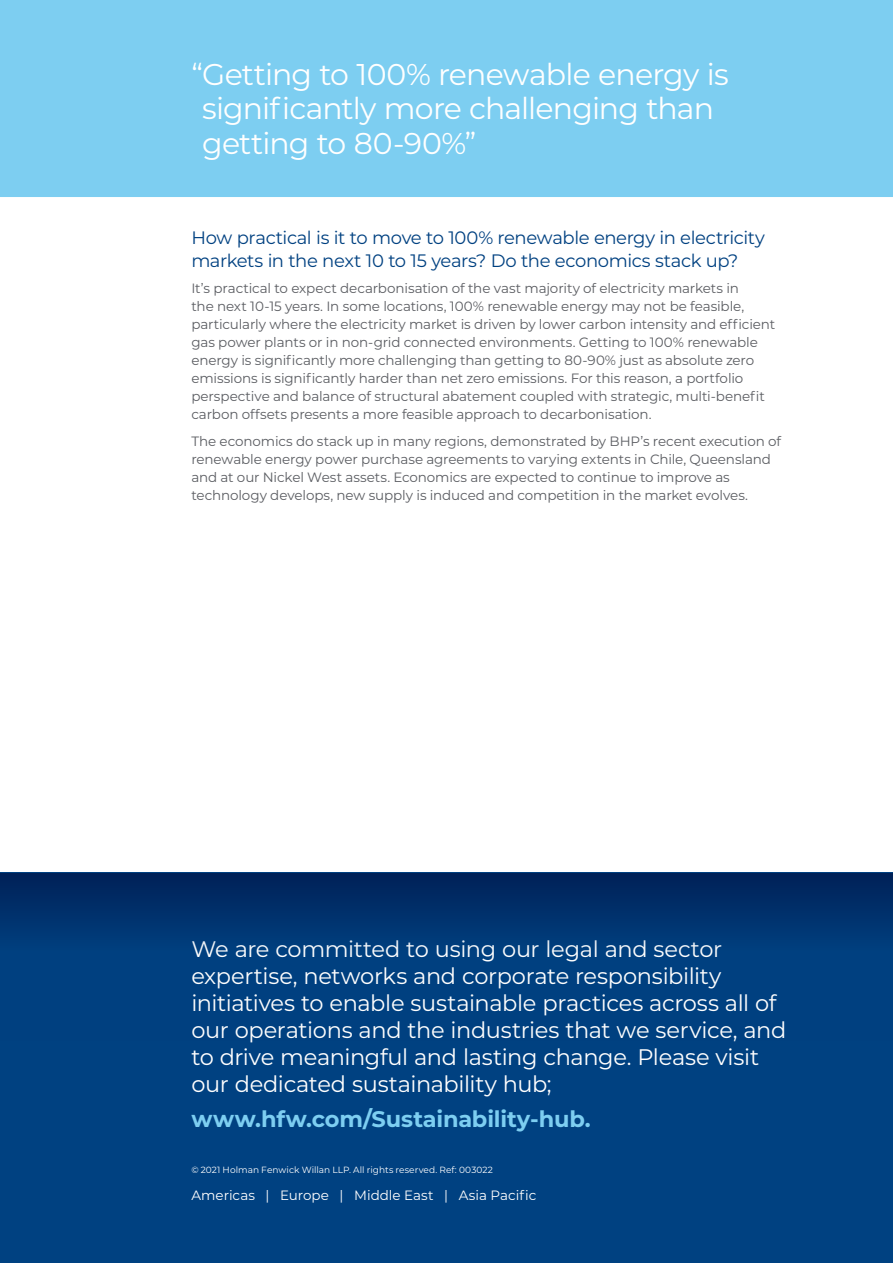
<style>
.page{position:relative;width:893px;height:1263px;background:#fff}
.page>*{position:absolute;margin:0;border:0;box-sizing:border-box;transform-origin:0 0}
.t1{font:30px/34.5px "Montserrat";letter-spacing:-.025em;color:#fff}
.t2{font:22.5px/27px "Montserrat";letter-spacing:-.015em;color:#fff}
.t3{font:700 22.5px "Montserrat";letter-spacing:-.005em;color:#7dcef1}
.t4{font:18px/22.5px "Montserrat";letter-spacing:-.025em;color:#004181}
.t5{font:13.5px/18px "Montserrat";letter-spacing:-.01em;color:#5b5d62}
.t6{font:13.5px "Montserrat";color:#fff}
.t7{font:9px "Montserrat";letter-spacing:.005em;color:#fff}
</style>
<div class="page">
<div style="left:0;top:0;width:893px;height:197px;background:#7dcef1"></div>
<div style="left:0;top:873px;width:893px;height:390px;background:#004181"></div>
<div style="left:0;top:873px;width:893px;height:168px;background:linear-gradient(to bottom,#002a62,#00488a)"></div>
<h1 class="t1" style="left:202px;top:56px;width:528px;text-indent:-11px">“Getting to 100% renewable energy is significantly more challenging than getting to 80-90%”</h1>
<h3 class="t4" style="left:191px;top:226px;width:575px">How practical is it to move to 100% renewable energy in electricity markets in the next 10 to 15 years? Do the economics stack up?</h3>
<p class="t5" style="left:191px;top:279px;width:585px">It’s practical to expect decarbonisation of the vast majority of electricity markets in<br>the next 10-15 years. In some locations, 100% renewable energy may not be feasible, particularly where the electricity market is driven by lower carbon intensity and efficient gas power plants or in non-grid connected environments. Getting to 100% renewable energy is significantly more challenging than getting to 80-90% just as absolute zero emissions is significantly harder than net zero emissions. For this reason, a portfolio perspective and balance of structural abatement coupled with strategic, multi-benefit carbon offsets presents a more feasible approach to decarbonisation.</p>
<p class="t5" style="left:191px;top:431px;width:591px">The economics do stack up in many regions, demonstrated by BHP’s recent execution of renewable energy power purchase agreements to varying extents in Chile, Queensland and at our Nickel West assets. Economics are expected to continue to improve as technology develops, new supply is induced and competition in the market evolves.</p>
<p class="t2" style="left:191px;top:934px;width:597px">We are committed to using our legal and sector expertise, networks and corporate responsibility initiatives to enable sustainable practices across all of our operations and the industries that we service, and to drive meaningful and lasting change. Please visit our dedicated sustainability hub;</p>
<h2 class="t3" style="left:191px;top:1103px;width:401px">www.hfw.com/Sustainability-hub.</h2>
<p class="t7" style="left:191px;top:1164px;width:303px">© 2021 Holman Fenwick Willan LLP. All rights reserved. Ref: 003022</p>
<p class="t6" style="left:191px;top:1185px;width:347px">Americas | Europe | Middle East | Asia Pacific</p>
</div>
